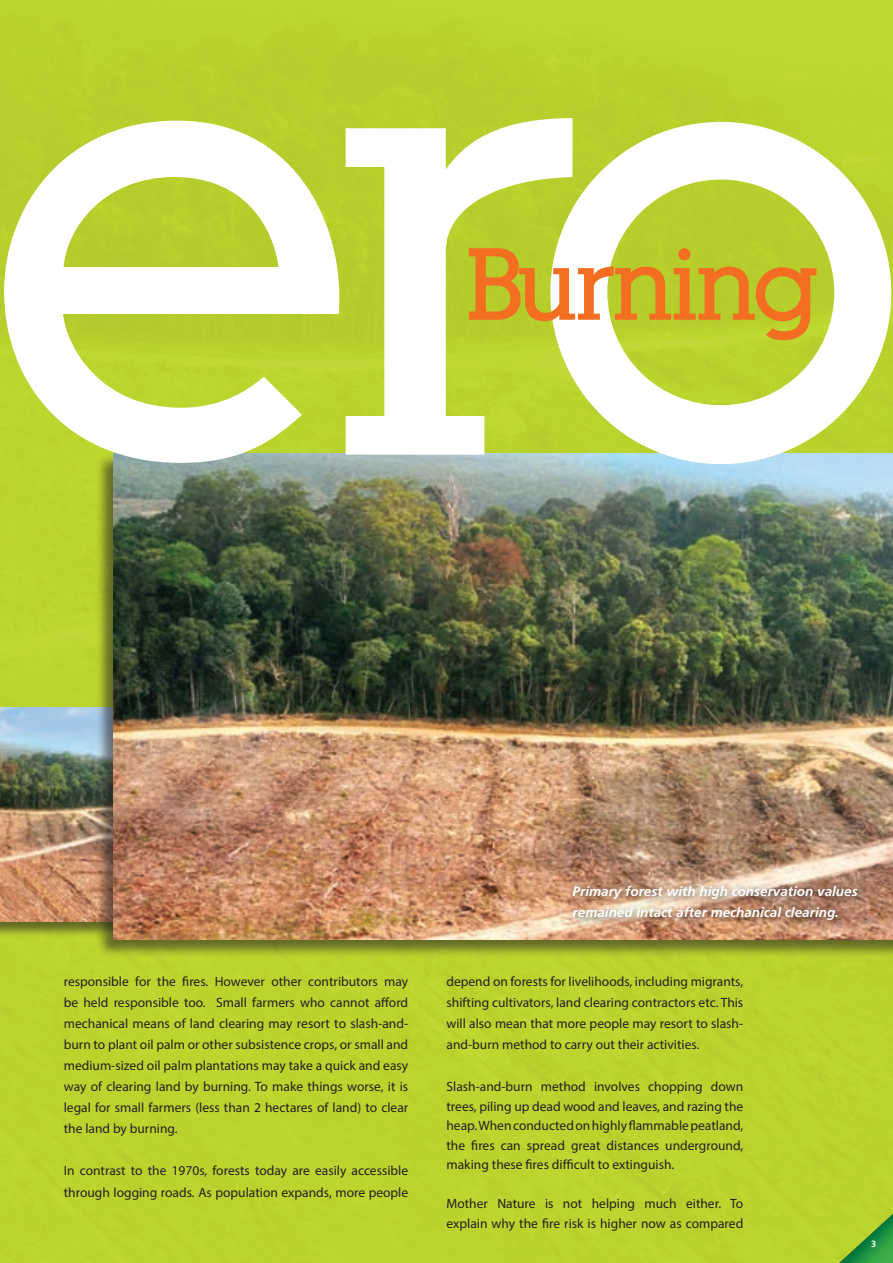
<style>
.page{position:relative;width:893px;height:1263px;background:#bcd42e}
.page>*{position:absolute;margin:0;border:0;box-sizing:border-box;transform-origin:0 0}
.t1{font:13.5px/21px "Myriad Pro";color:#231f20;text-align:justify}
.t2{font:italic 700 13.5px/21px "Frutiger";color:#fff}
.t3{font:700 9px "Frutiger";color:#fff}
</style>
<div class="page">
<div style="left:0;top:708px;width:148px;height:230px;background:#231f20;opacity:.59"></div>
<img style="left:0;top:707px;width:96px;height:214px">
<svg style="left:839px;top:1214px;width:54px;height:49px;background:#6cb137"></svg>
<div style="left:96px;top:454px;width:797px;height:504px;background:#231f20;opacity:.57"></div>
<img style="left:113px;top:454px;width:780px;height:486px">
<svg style="left:0;top:2px;width:891px;height:462px;fill:#bdd52f"></svg>
<svg style="left:469px;top:248px;width:347px;height:92px;background:#d1b742"></svg>
<div style="left:567px;top:880px;width:300px;height:49px;background:#231f20;opacity:.75"></div>
<p class="t1" style="left:64px;top:971px;width:346px">responsible for the fires. However other contributors may be held responsible too. Small farmers who cannot afford mechanical means of land clearing may resort to slash-and&shy;burn to plant oil palm or other subsistence crops, or small and medium-sized oil palm plantations may take a quick and easy way of clearing land by burning. To make things worse, it is legal for small farmers (less than 2 hectares of land) to clear the land by burning.</p>
<p class="t1" style="left:64px;top:1160px;width:346px">In contrast to the 1970s, forests today are easily accessible through logging roads. As population expands, more people</p>
<p class="t2" style="left:573px;top:880px;width:287px">Primary forest with high conservation values remained intact after mechanical clearing.</p>
<p class="t1" style="left:446px;top:971px;width:298px">depend on forests for livelihoods, including migrants, shifting cultivators, land clearing contractors etc. This will also mean that more people may resort to slash&shy;and-burn method to carry out their activities.</p>
<p class="t1" style="left:446px;top:1077px;width:298px;line-height:19.5px">Slash-and-burn method involves chopping down trees, piling up dead wood and leaves, and razing the heap. When conducted on highly flammable peatland, the fires can spread great distances underground, making these fires difficult to extinguish.</p>
<p class="t1" style="left:446px;top:1194px;width:298px;line-height:19.5px">Mother Nature is not helping much either. To explain why the fire risk is higher now as compared</p>
<p class="t3" style="left:871px;top:1239px;width:7px">3</p>
</div>
